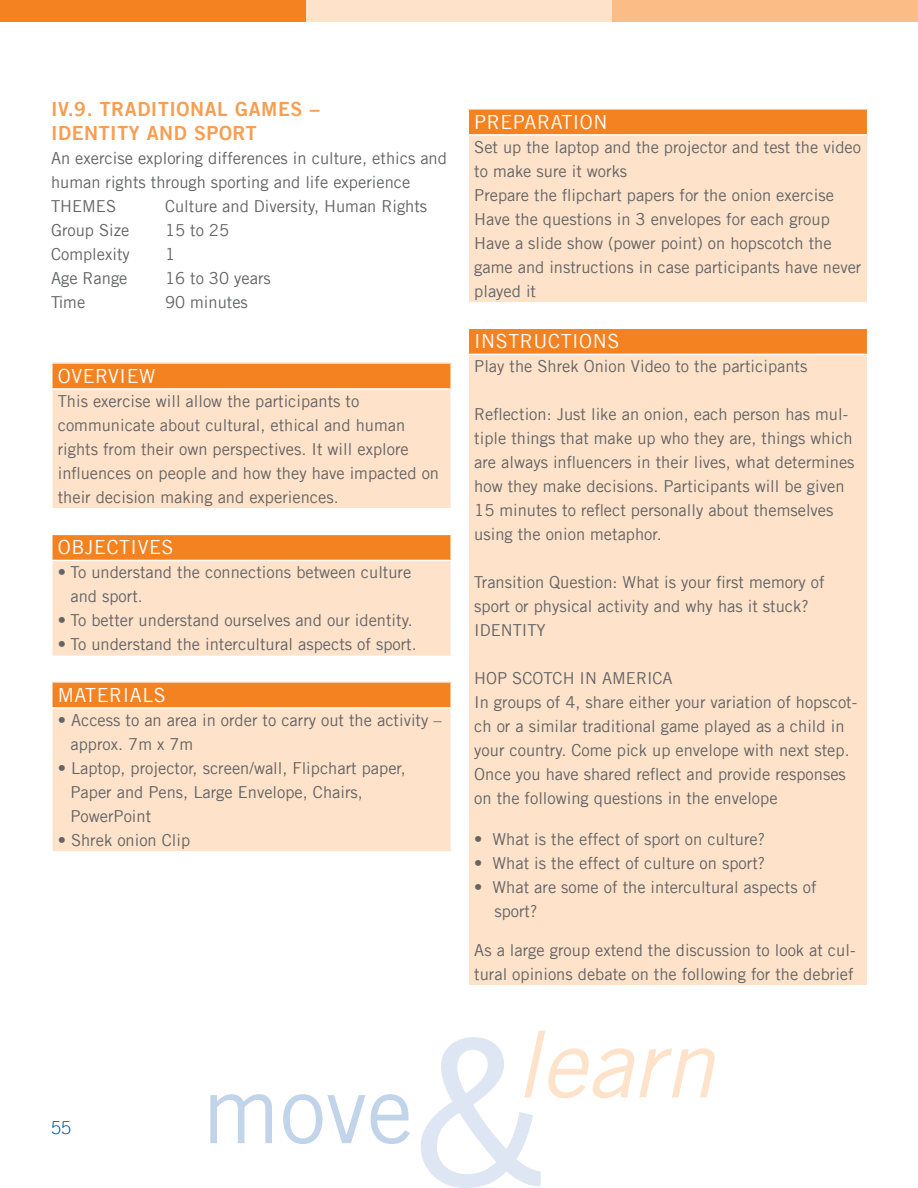
<style>
.page{position:relative;width:918px;height:1188px;background:#fff}
.page>*{position:absolute;margin:0;border:0;box-sizing:border-box;transform-origin:0 0}
.t1{font:19.5px "Trade Gothic LT";letter-spacing:.03em;color:#fff}
.t2{font:19.5px/24px "Trade Gothic LT Bold Two";letter-spacing:.03em;color:#f89e53}
.t3{font:300 18px "Trade Gothic LT";color:#005baa}
.t4{font:16.5px/24px "Trade Gothic LT";color:#636466}
</style>
<div class="page">
<svg style="left:210px;top:1094px;width:200px;height:50px"></svg>
<svg style="left:421px;top:1031px;width:294px;height:157px"></svg>
<div style="left:0;top:0;width:306px;height:22px;background:#f58220"></div>
<div style="left:306px;top:0;width:306px;height:22px;background:#fee2c9"></div>
<div style="left:612px;top:0;width:306px;height:22px;background:#fcbc86"></div>
<div style="left:52px;top:363px;width:399px;height:26px;background:#f58220"></div>
<div style="left:52px;top:389px;width:399px;height:120px;background:#fee2c9"></div>
<hr style="left:51px;top:362px;width:401px;height:2px;background:#fff">
<hr style="left:51px;top:364px;width:2px;height:24px;background:#fff">
<hr style="left:450px;top:364px;width:2px;height:24px;background:#fff">
<hr style="left:51px;top:388px;width:401px;height:2px;background:#fff">
<hr style="left:51px;top:390px;width:2px;height:118px;background:#fff">
<hr style="left:450px;top:390px;width:2px;height:118px;background:#fff">
<hr style="left:51px;top:508px;width:401px;height:2px;background:#fff">
<div style="left:52px;top:534px;width:399px;height:26px;background:#f58220"></div>
<div style="left:52px;top:560px;width:399px;height:96px;background:#fee2c9"></div>
<hr style="left:51px;top:534px;width:401px;height:1px;background:#fff">
<hr style="left:51px;top:535px;width:2px;height:25px;background:#fff">
<hr style="left:450px;top:535px;width:2px;height:25px;background:#fff">
<hr style="left:51px;top:560px;width:401px;height:1px;background:#fff">
<hr style="left:51px;top:561px;width:2px;height:95px;background:#fff">
<hr style="left:450px;top:561px;width:2px;height:95px;background:#fff">
<div style="left:52px;top:682px;width:399px;height:26px;background:#f58220"></div>
<div style="left:52px;top:708px;width:399px;height:144px;background:#fee2c9"></div>
<hr style="left:51px;top:681px;width:401px;height:2px;background:#fff">
<hr style="left:51px;top:683px;width:2px;height:24px;background:#fff">
<hr style="left:450px;top:683px;width:2px;height:24px;background:#fff">
<hr style="left:51px;top:707px;width:401px;height:2px;background:#fff">
<hr style="left:51px;top:709px;width:2px;height:142px;background:#fff">
<hr style="left:450px;top:709px;width:2px;height:142px;background:#fff">
<hr style="left:51px;top:851px;width:401px;height:2px;background:#fff">
<div style="left:468px;top:109px;width:400px;height:26px;background:#f58220"></div>
<div style="left:468px;top:135px;width:400px;height:168px;background:#fee2c9"></div>
<hr style="left:468px;top:108px;width:400px;height:2px;background:#fff">
<svg style="left:468px;top:110px;width:1px;height:24px"></svg>
<svg style="left:867px;top:110px;width:1px;height:24px"></svg>
<hr style="left:468px;top:134px;width:400px;height:2px;background:#fff">
<hr style="left:468px;top:136px;width:1px;height:166px;background:#fff">
<hr style="left:867px;top:136px;width:1px;height:166px;background:#fff">
<hr style="left:468px;top:302px;width:400px;height:2px;background:#fff">
<div style="left:468px;top:328px;width:400px;height:26px;background:#f58220"></div>
<div style="left:468px;top:354px;width:400px;height:632px;background:#fee2c9"></div>
<hr style="left:468px;top:328px;width:400px;height:1px;background:#fff">
<svg style="left:468px;top:329px;width:1px;height:25px"></svg>
<svg style="left:867px;top:329px;width:1px;height:25px"></svg>
<hr style="left:468px;top:354px;width:400px;height:1px;background:#fff">
<hr style="left:468px;top:355px;width:1px;height:630px;background:#fff">
<hr style="left:867px;top:355px;width:1px;height:630px;background:#fff">
<hr style="left:468px;top:985px;width:400px;height:2px;background:#fff">
<p class="t2" style="left:51px;top:97px;width:270px">IV.9. TRADITI ONAL GAMES –<br>IDENTITY AND SPORT</p>
<p class="t4" style="left:51px;top:146px;width:397px">An exercise exploring differences in culture, ethics and human rights through sporting and life experience<br>THEMES</p>
<p class="t4" style="left:165px;top:194px;width:264px">Culture and Diversity, Human Rights</p>
<p class="t4" style="left:51px;top:218px;width:80px">Group Size</p>
<p class="t4" style="left:165px;top:218px;width:66px">15 to 25</p>
<p class="t4" style="left:51px;top:242px;width:80px">Complexity</p>
<p class="t4" style="left:165px;top:242px;width:12px">1</p>
<p class="t4" style="left:51px;top:266px;width:78px">Age Range</p>
<p class="t4" style="left:165px;top:266px;width:107px">16 to 30 years</p>
<p class="t4" style="left:51px;top:290px;width:36px">Time</p>
<p class="t4" style="left:165px;top:290px;width:84px">90 minutes</p>
<p class="t1" style="left:58px;top:364px;width:99px">Overview</p>
<p class="t4" style="left:58px;top:389px;width:383px">This exercise will allow the participants to communicate about cultural, ethical and human rights from their own perspectives. I t will explore influences on people and how they have impacted on their decision making and experiences.</p>
<p class="t1" style="left:58px;top:536px;width:49px">Object</p>
<p class="t1" style="left:131px;top:536px;width:31px">ives</p>
<p class="t4" style="left:71px;top:560px;width:342px;text-indent:-13px">• To understand the connections between culture and sport.</p>
<p class="t4" style="left:58px;top:608px;width:357px">• To better understand ourselves and our identity.</p>
<p class="t4" style="left:58px;top:632px;width:361px">• To understand the intercultural aspects of sport.</p>
<p class="t1" style="left:58px;top:683px;width:30px">Mater</p>
<p class="t1" style="left:123px;top:683px;width:41px">ials</p>
<p class="t4" style="left:71px;top:708px;width:373px;text-indent:-13px">• Access to an area in order to carry out the activity – approx. 7m x 7m</p>
<p class="t4" style="left:71px;top:756px;width:337px;text-indent:-13px">• Laptop, projector, screen/wall, Flipchart paper,<br>Paper and Pens, Large Envelope, Chairs,<br>PowerPoint</p>
<p class="t4" style="left:58px;top:828px;width:134px">• Shrek onion Clip</p>
<p class="t1" style="left:474px;top:110px;width:26px">Preparat</p>
<p class="t1" style="left:573px;top:110px;width:36px">ion</p>
<p class="t4" style="left:474px;top:135px;width:389px">Set up the laptop and the projector and test the video to make sure it works<br>Prepare the flipchart papers for the onion exercise Have the questions in 3 envelopes for each group Have a slide show (power point) on hopscotch the game and instructions in case participants have never played it</p>
<p class="t1" style="left:474px;top:330px;width:35px">Instr</p>
<p class="t1" style="left:534px;top:330px;width:84px">uctions</p>
<p class="t4" style="left:474px;top:354px;width:335px">Play the Shrek Onion Video to the participants</p>
<p class="t4" style="left:474px;top:402px;width:382px">Reflection: Just like an onion, each person has mul&shy;tiple things that make up who they are, things which are always influencers in their lives, what determines how they make decisions. Participants will be given 15 minutes to reflect personally about themselves using the onion metaphor.</p>
<p class="t4" style="left:474px;top:570px;width:352px">Transition Question: What is your first memory of sport or physical activity and why has it stuck?<br>I DENTITY</p>
<p class="t4" style="left:474px;top:666px;width:60px">Hop Scotch</p>
<p class="t4" style="left:580px;top:666px;width:45px">in Amer</p>
<p class="t4" style="left:474px;top:666px;width:385px;text-indent:173px">ica<br>I n groups of 4, share either your variation of hopscot&shy;ch or a similar traditional game played as a child in your country. Come pick up envelope with next step.<br>Once you have shared reflect and provide responses on the following questions in the envelope</p>
<p class="t4" style="left:474px;top:827px;width:292px">• What is the effect of sport on culture?</p>
<p class="t4" style="left:474px;top:851px;width:292px">• What is the effect of culture on sport?</p>
<p class="t4" style="left:494px;top:875px;width:324px;text-indent:-20px">• What are some of the intercultural aspects of sport?</p>
<p class="t4" style="left:474px;top:938px;width:383px">As a large group extend the discussion to look at cul&shy;tural opinions debate on the following for the debrief</p>
<p class="t3" style="left:51px;top:1117px;width:22px">55</p>
</div>
